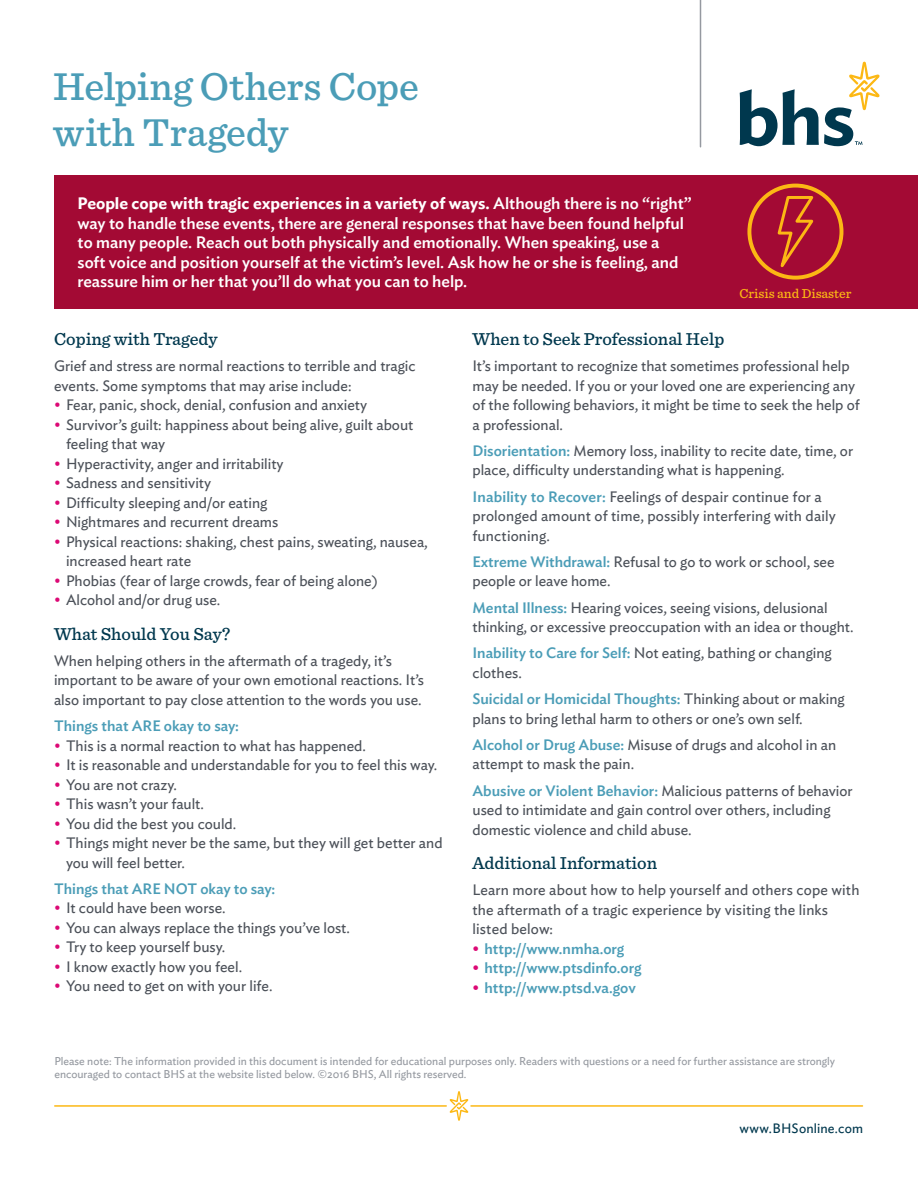
<style>
.page{position:relative;width:918px;height:1188px;background:#fff}
.page>*{position:absolute;margin:0;border:0;box-sizing:border-box;transform-origin:0 0}
.t1{font:500 40.5px/46.5px "Sentinel";letter-spacing:-.005em;color:#4b9db7}
.t2{font:500 18px "Sentinel";color:#00384e}
.t3{font:500 16.5px/19.5px "Ideal Sans";color:#fff}
.t4{font:15px/19.5px "Ideal Sans";color:#4c5159}
.t5{font:500 15px "Ideal Sans";color:#4b9db7}
.t6{font:500 13.5px "Sentinel";color:#fcb814}
.t7{font:13.5px "Ideal Sans";letter-spacing:.01em;color:#00384e}
.t8{font:11.25px/13.5px "Ideal Sans";color:#9599a0}
.s1{font-weight:600}
.s2{color:#dc0975}
.s3{font-weight:500;color:#4b9db7}
</style>
<div class="page">
<div style="left:54px;top:175px;width:864px;height:134px;background:#a30a34"></div>
<svg style="left:740px;top:62px;width:140px;height:84px"></svg>
<div style="left:747px;top:184px;width:96px;height:96px;border:4px solid #fcb814;border-radius:50%"></div>
<svg style="left:777px;top:196px;width:37px;height:71px"></svg>
<svg style="left:449px;top:1091px;width:20px;height:30px"></svg>
<hr style="left:55px;top:1105px;width:391px;height:2px;background:#fcb814">
<hr style="left:471px;top:1105px;width:391px;height:2px;background:#fcb814">
<hr style="left:700px;top:0;width:1px;height:147px;background:#9599a0">
<h1 class="t1" style="left:53px;top:61px;width:367px">Helping Others Cope with Tragedy</h1>
<p class="t3" style="left:78px;top:193px;width:615px"><span class="s1">People cope with tragic experiences in a variety of ways.</span> Although there is no “right” way to handle these events, there are general responses that have been found helpful to many people. Reach out both physically and emotionally. When speaking, use a<br>soft voice and position yourself at the victim’s level. Ask how he or she is feeling, and reassure him or her that you’ll do what you can to help.</p>
<p class="t6" style="left:739px;top:284px;width:113px">Crisis and Disaster</p>
<p class="t2" style="left:54px;top:325px;width:165px">Coping with Tragedy</p>
<p class="t4" style="left:54px;top:355px;width:363px">Grief and stress are normal reactions to terrible and tragic events. Some symptoms that may arise include:</p>
<p class="t4" style="left:54px;top:394px;width:315px"><span class="s2">•</span> Fear, panic, shock, denial, confusion and anxiety</p>
<p class="t4" style="left:66px;top:413px;width:349px;text-indent:-12px"><span class="s2">•</span> Survivor’s guilt: happiness about being alive, guilt about feeling that way</p>
<p class="t4" style="left:54px;top:452px;width:231px"><span class="s2">•</span> Hyperactivity, anger and irritability</p>
<p class="t4" style="left:54px;top:472px;width:159px"><span class="s2">•</span> Sadness and sensitivity</p>
<p class="t4" style="left:54px;top:491px;width:215px"><span class="s2">•</span> Difficulty sleeping and/or eating</p>
<p class="t4" style="left:54px;top:511px;width:226px"><span class="s2">•</span> Nightmares and recurrent dreams</p>
<p class="t4" style="left:66px;top:530px;width:363px;text-indent:-12px"><span class="s2">•</span> Physical reactions: shaking, chest pains, sweating, nausea, increased heart rate</p>
<p class="t4" style="left:54px;top:569px;width:326px"><span class="s2">•</span> Phobias (fear of large crowds, fear of being alone)</p>
<p class="t4" style="left:54px;top:589px;width:168px"><span class="s2">•</span> Alcohol and/or drug use.</p>
<p class="t2" style="left:54px;top:620px;width:178px">What Should You Say?</p>
<p class="t4" style="left:54px;top:650px;width:372px">When helping others in the aftermath of a tragedy, it’s important to be aware of your own emotional reactions. It’s also important to pay close attention to the words you use.</p>
<p class="t5" style="left:54px;top:714px;width:186px">Things that ARE okay to say:</p>
<p class="t4" style="left:54px;top:734px;width:313px"><span class="s2">•</span> This is a normal reaction to what has happened.</p>
<p class="t4" style="left:54px;top:754px;width:385px"><span class="s2">•</span> It is reasonable and understandable for you to feel this way.</p>
<p class="t4" style="left:54px;top:773px;width:125px"><span class="s2">•</span> You are not crazy.</p>
<p class="t4" style="left:54px;top:793px;width:152px"><span class="s2">•</span> This wasn’t your fault.</p>
<p class="t4" style="left:54px;top:812px;width:184px"><span class="s2">•</span> You did the best you could.</p>
<p class="t4" style="left:66px;top:832px;width:378px;text-indent:-12px"><span class="s2">•</span> Things might never be the same, but they will get better and you will feel better.</p>
<p class="t5" style="left:54px;top:877px;width:223px">Things that ARE NOT okay to say:</p>
<p class="t4" style="left:54px;top:897px;width:173px"><span class="s2">•</span> It could have been worse.</p>
<p class="t4" style="left:54px;top:917px;width:298px"><span class="s2">•</span> You can always replace the things you’ve lost.</p>
<p class="t4" style="left:54px;top:936px;width:173px"><span class="s2">•</span> Try to keep yourself busy.</p>
<p class="t4" style="left:54px;top:956px;width:190px"><span class="s2">•</span> I know exactly how you feel.</p>
<p class="t4" style="left:54px;top:975px;width:220px"><span class="s2">•</span> You need to get on with your life.</p>
<p class="t2" style="left:472px;top:325px;width:253px">When to Seek Professional Help</p>
<p class="t4" style="left:472px;top:355px;width:389px">It’s important to recognize that sometimes professional help may be needed. If you or your loved one are experiencing any of the following behaviors, it might be time to seek the help of a professional.</p>
<p class="t4" style="left:472px;top:440px;width:382px"><span class="s3">Disorientation:</span> Memory loss, inability to recite date, time, or place, difficulty understanding what is happening.</p>
<p class="t4" style="left:472px;top:485px;width:365px"><span class="s3">Inability to Recover:</span> Feelings of despair continue for a prolonged amount of time, possibly interfering with daily functioning.</p>
<p class="t4" style="left:472px;top:551px;width:364px"><span class="s3">Extreme Withdrawal:</span> Refusal to go to work or school, see people or leave home.</p>
<p class="t4" style="left:472px;top:596px;width:383px"><span class="s3">Mental Illness:</span> Hearing voices, seeing visions, delusional thinking, or excessive preoccupation with an idea or thought.</p>
<p class="t4" style="left:472px;top:642px;width:361px"><span class="s3">Inability to Care for Self:</span> Not eating, bathing or changing clothes.</p>
<p class="t4" style="left:472px;top:688px;width:374px"><span class="s3">Suicidal or Homicidal Thoughts:</span> Thinking about or making plans to bring lethal harm to others or one’s own self.</p>
<p class="t4" style="left:472px;top:734px;width:365px"><span class="s3">Alcohol or Drug Abuse:</span> Misuse of drugs and alcohol in an attempt to mask the pain.</p>
<p class="t4" style="left:472px;top:779px;width:382px"><span class="s3">Abusive or Violent Behavior:</span> Malicious patterns of behavior used to intimidate and gain control over others, including domestic violence and child abuse.</p>
<p class="t2" style="left:472px;top:849px;width:186px">Additional Information</p>
<p class="t4" style="left:472px;top:879px;width:389px">Learn more about how to help yourself and others cope with the aftermath of a tragic experience by visiting the links listed below:</p>
<p class="t5" style="left:472px;top:937px;width:153px"><span class="s2">•</span> http://www.nmha.org</p>
<p class="t5" style="left:472px;top:957px;width:171px"><span class="s2">•</span> http://www.ptsdinfo.org</p>
<p class="t5" style="left:472px;top:976px;width:165px"><span class="s2">•</span> http://www.ptsd.va.gov</p>
<p class="t8" style="left:54px;top:1053px;width:782px">Please note: The information provided in this document is intended for educational purposes only. Readers with questions or a need for further assistance are strongly encouraged to contact BHS at the website listed below. ©2016 BHS, All rights reserved.</p>
<p class="t7" style="left:739px;top:1118px;width:125px">www.BHSonline.com</p>
</div>
